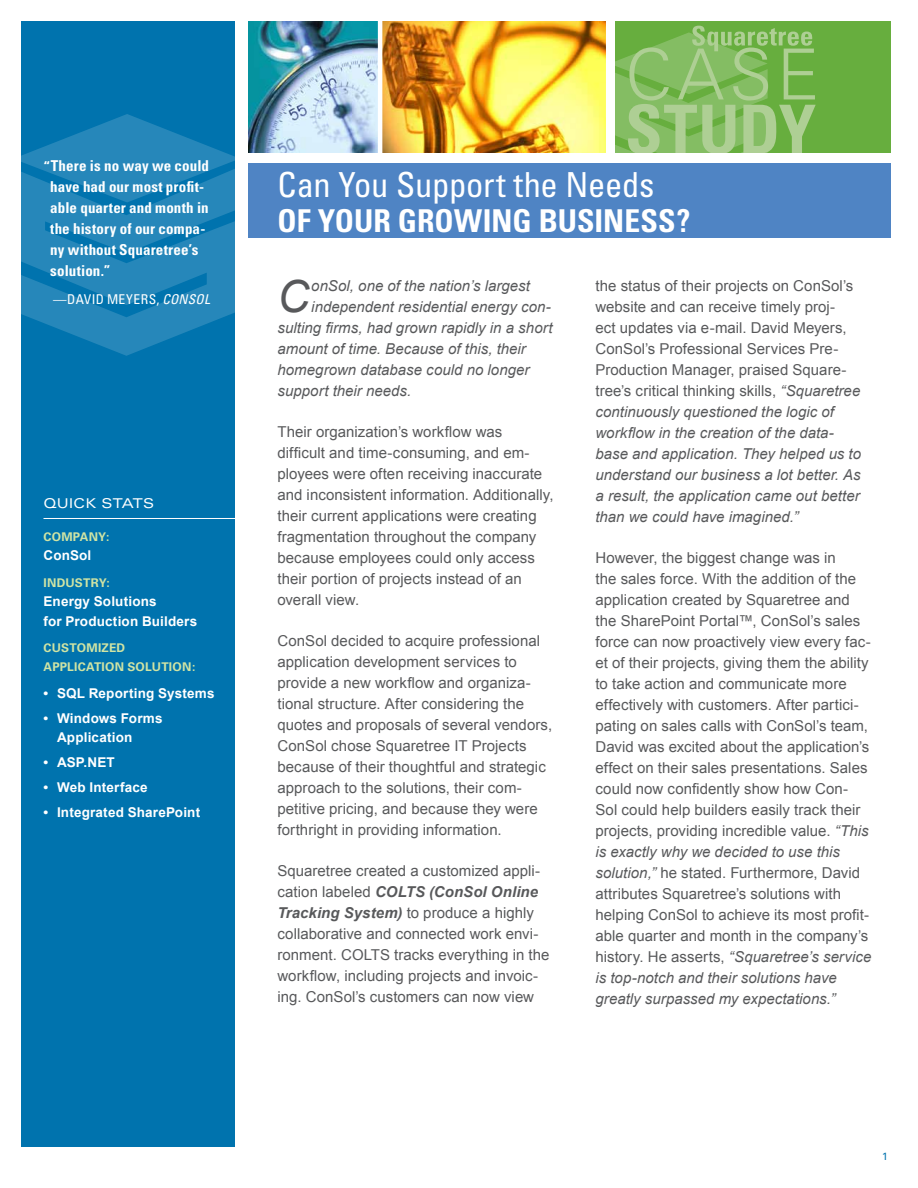
<style>
.page{position:relative;width:918px;height:1188px;background:#fff}
.page>*{position:absolute;margin:0;border:0;box-sizing:border-box;transform-origin:0 0}
.t1{font:italic 44.4px "Arial";color:#58595b}
.t2{font:condensed 34.5px "Univers";letter-spacing:-.005em;color:#fff}
.t3{font:700 condensed 31.5px "Univers";color:#fff}
.t4{font:15px/21px "Arial";letter-spacing:.005em;color:#58595b}
.t5{font:italic 15px/21px "Arial";color:#58595b}
.t6{font:700 condensed 15px/21px "Univers";letter-spacing:.01em;color:#fff}
.t7{font:700 13.5px/19.5px "Arial";letter-spacing:.015em;color:#fff}
.t8{font:condensed 13.5px "Univers";letter-spacing:.03em;color:#fff}
.t9{font:expanded 13.5px "Univers";letter-spacing:.015em;color:#fff}
.t10{font:700 12px/19.5px "Univers";letter-spacing:.015em;color:#d0e4a4}
.t11{font:10.5px "Univers";color:#0073ae}
.s1{font-style:italic}
.s2{font-weight:700;font-style:italic}
.s3{font-style:normal}
</style>
<div class="page">
<div style="left:20px;top:21px;width:216px;height:1125px;background:#0073ae"></div>
<svg style="left:21px;top:114px;width:215px;height:242px"></svg>
<img style="left:382px;top:21px;width:224px;height:132px">
<img style="left:249px;top:21px;width:129px;height:132px">
<hr style="left:44px;top:518px;width:227px;height:1px;background:#fff">
<div style="left:615px;top:0;width:276px;height:157px;background:#67ae3e"></div>
<svg style="left:609px;top:26px;width:207px;height:138px"></svg>
<div style="left:0;top:0;width:918px;height:21px;background:#fff"></div>
<div style="left:249px;top:164px;width:642px;height:74px;background:#4f84c4"></div>
<div style="left:240px;top:153px;width:659px;height:7px;background:#fff"></div>
<p class="t6" style="left:50px;top:155px;width:160px;text-indent:-7px">“There is no way we could have had our most profit&shy;able quarter and month in the history of our compa&shy;ny without Squaretree’s solution.”</p>
<p class="t8" style="left:53px;top:290px;width:158px">—DAVID MEYERS, <span class="s1">CONSOL</span></p>
<p class="t9" style="left:43px;top:495px;width:112px">QUICK STATS</p>
<p class="t10" style="left:44px;top:527px;width:67px">COMPANY:</p>
<p class="t7" style="left:44px;top:546px;width:49px">ConSol</p>
<p class="t10" style="left:44px;top:573px;width:68px">INDUSTRY:</p>
<p class="t7" style="left:44px;top:592px;width:155px">Energy Solutions<br>for Production Builders</p>
<p class="t10" style="left:44px;top:638px;width:153px">CUSTOMIZED<br>APPLICATION SOLUTION:</p>
<p class="t7" style="left:44px;top:684px;width:173px">• SQL Reporting Systems</p>
<p class="t7" style="left:57px;top:709px;width:107px;text-indent:-14px">• Windows Forms<br>Application</p>
<p class="t7" style="left:44px;top:753px;width:73px">• ASP.NET</p>
<p class="t7" style="left:44px;top:778px;width:106px">• Web Interface</p>
<p class="t7" style="left:44px;top:803px;width:158px">• Integrated SharePoint</p>
<h2 class="t2" style="left:278px;top:163px;width:378px">Can You Support the Needs</h2>
<h3 class="t3" style="left:278px;top:201px;width:414px">OF YOUR GROWING BUSINESS?</h3>
<h1 class="t1" style="left:278px;top:267px;width:34px">C</h1>
<p class="t5" style="left:311px;top:275px;width:220px">onSol, one of the nation’s largest</p>
<p class="t5" style="left:311px;top:296px;width:241px">independent residential energy con-</p>
<p class="t5" style="left:277px;top:317px;width:277px">sulting firms, had grown rapidly in a short</p>
<p class="t5" style="left:277px;top:338px;width:250px">amount of time. Because of this, their</p>
<p class="t5" style="left:277px;top:359px;width:253px">homegrown database could no longer</p>
<p class="t5" style="left:277px;top:380px;width:135px">support their needs.</p>
<p class="t4" style="left:277px;top:421px;width:278px">Their organization’s workflow was difficult and time-consuming, and em&shy;ployees were often receiving inaccurate and inconsistent information. Additionally, their current applications were creating fragmentation throughout the company because employees could only access their portion of projects instead of an overall view.</p>
<p class="t4" style="left:277px;top:630px;width:276px">ConSol decided to acquire professional application development services to provide a new workflow and organiza&shy;tional structure. After considering the quotes and proposals of several vendors, ConSol chose Squaretree IT Projects because of their thoughtful and strategic approach to the solutions, their com&shy;petitive pricing, and because they were forthright in providing information.</p>
<p class="t4" style="left:277px;top:861px;width:274px">Squaretree created a customized appli&shy;cation labeled <span class="s2">COLTS (ConSol Online Tracking System)</span> to produce a highly collaborative and connected work envi&shy;ronment. COLTS tracks everything in the workflow, including projects and invoic&shy;ing. ConSol’s customers can now view</p>
<p class="t5" style="left:596px;top:275px;width:267px"><span class="s3">the status of their projects on ConSol’s website and can receive timely proj-<br>ect updates via e-mail. David Meyers, ConSol’s Professional Services Pre-Production Manager, praised Square&shy;tree’s critical thinking skills,</span> “Squaretree continuously questioned the logic of workflow in the creation of the data&shy;base and application. They helped us to understand our business a lot better. As a result, the application came out better than we could have imagined.”</p>
<p class="t4" style="left:596px;top:547px;width:277px">However, the biggest change was in<br>the sales force. With the addition of the application created by Squaretree and the SharePoint Portal™, ConSol’s sales force can now proactively view every fac&shy;et of their projects, giving them the ability to take action and communicate more effectively with customers. After partici&shy;pating on sales calls with ConSol’s team, David was excited about the application’s effect on their sales presentations. Sales could now confidently show how Con-Sol could help builders easily track their projects, providing incredible value. <span class="s1">“This is exactly why we decided to use this solution,”</span> he stated. Furthermore, David attributes Squaretree’s solutions with helping ConSol to achieve its most profit&shy;able quarter and month in the company’s history. He asserts, <span class="s1">“Squaretree’s service is top-notch and their solutions have greatly surpassed my expectations.”</span></p>
<p class="t11" style="left:882px;top:1150px;width:7px">1</p>
</div>
